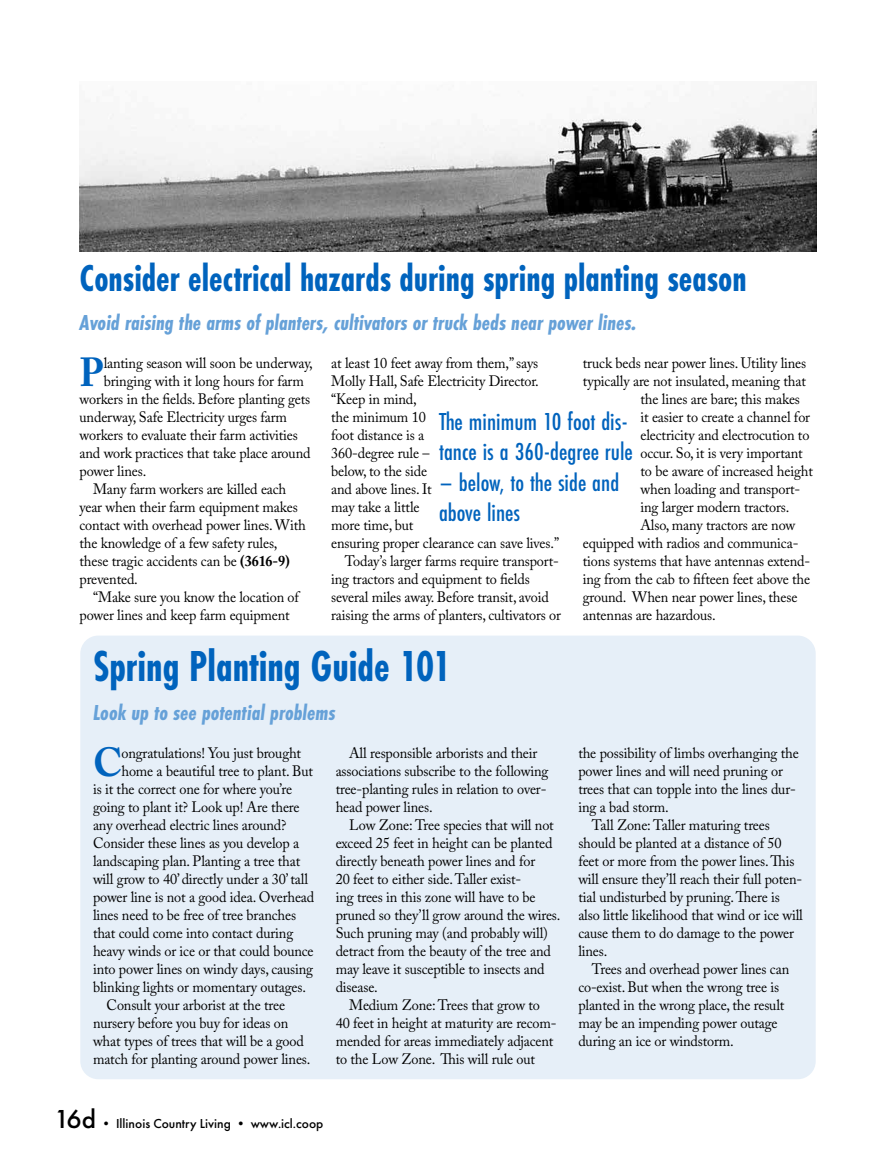
<style>
.page{position:relative;width:878px;height:1161px;background:#fff}
.page>*{position:absolute;margin:0;border:0;box-sizing:border-box;transform-origin:0 0}
.t1{font:700 45px "Futura PT Cond";color:#0063bd;scale:.93 1}
.t2{font:700 40.35px "Adobe Caslon Pro";color:#0063bd;scale:.95 1}
.t3{font:700 39px "Futura PT Cond";color:#0063bd;scale:.93 1}
.t4{font:500 25.5px/30.6px "Futura PT Cond";color:#0063bd}
.t5{font:italic 700 22.5px "Futura PT Cond";color:#66a1d8}
.t6{font:15px/18px "Adobe Caslon Pro";letter-spacing:-.01em;color:#000;scale:.95 1}
.t7{font:500 13.5px "Futura PT";color:#000}
.s1{font-weight:700}
.s2{font-size:27px}
</style>
<div class="page">
<div style="left:80px;top:636px;width:735px;height:443px;background:#e6eff8;border-radius:18px"></div>
<img style="left:80px;top:84px;width:736px;height:168px">
<h3 class="t3" style="left:80px;top:255px;width:718px">Consider electrical hazards during spring planting season</h3>
<h3 class="t5" style="left:80px;top:309px;width:559px">Avoid raising the arms of planters, cultivators or truck beds near power lines.</h3>
<h2 class="t2" style="left:80px;top:349px;width:27px">P</h2>
<p class="t6" style="left:104px;top:354px;width:222px">lanting season will soon be underway,</p>
<p class="t6" style="left:331px;top:354px;width:219px">at least 10 feet away from them,” says</p>
<p class="t6" style="left:331px;top:372px;width:220px">Molly Hall, Safe Electricity Director.</p>
<p class="t6" style="left:331px;top:390px;width:92px">“Keep in mind,</p>
<p class="t6" style="left:331px;top:408px;width:101px">the minimum 10</p>
<p class="t6" style="left:331px;top:426px;width:99px">foot distance is a</p>
<p class="t6" style="left:331px;top:444px;width:105px">360-degree rule –</p>
<p class="t6" style="left:331px;top:462px;width:103px">below, to the side</p>
<p class="t6" style="left:331px;top:480px;width:107px">and above lines. It</p>
<p class="t6" style="left:331px;top:498px;width:95px">may take a little</p>
<p class="t6" style="left:331px;top:516px;width:88px">more time, but</p>
<p class="t6" style="left:331px;top:534px;width:241px">ensuring proper clearance can save lives.”</p>
<p class="t6" style="left:345px;top:552px;width:227px">Today’s larger farms require transport-</p>
<p class="t6" style="left:331px;top:570px;width:210px">ing tractors and equipment to fields</p>
<p class="t6" style="left:331px;top:588px;width:231px">several miles away. Before transit, avoid</p>
<p class="t6" style="left:331px;top:606px;width:243px">raising the arms of planters, cultivators or</p>
<p class="t6" style="left:583px;top:354px;width:237px">truck beds near power lines. Utility lines</p>
<p class="t6" style="left:583px;top:372px;width:236px">typically are not insulated, meaning that</p>
<p class="t6" style="left:640px;top:390px;width:169px">the lines are bare; this makes</p>
<p class="t6" style="left:640px;top:408px;width:180px">it easier to create a channel for</p>
<p class="t6" style="left:640px;top:426px;width:179px">electricity and electrocution to</p>
<p class="t6" style="left:640px;top:444px;width:172px">occur. So, it is very important</p>
<p class="t6" style="left:640px;top:462px;width:183px">to be aware of increased height</p>
<p class="t6" style="left:640px;top:480px;width:170px">when loading and transport-</p>
<p class="t6" style="left:640px;top:498px;width:158px">ing larger modern tractors.</p>
<p class="t6" style="left:640px;top:516px;width:164px">Also, many tractors are now</p>
<p class="t6" style="left:583px;top:534px;width:228px">equipped with radios and communica-</p>
<p class="t6" style="left:583px;top:552px;width:241px">tions systems that have antennas extend-</p>
<p class="t6" style="left:583px;top:570px;width:241px">ing from the cab to fifteen feet above the</p>
<p class="t6" style="left:583px;top:588px;width:227px">ground. When near power lines, these</p>
<p class="t6" style="left:583px;top:606px;width:141px">antennas are hazardous.</p>
<p class="t6" style="left:104px;top:372px;width:212px">bringing with it long hours for farm</p>
<p class="t6" style="left:80px;top:390px;width:244px">workers in the fields. Before planting gets</p>
<p class="t6" style="left:80px;top:408px;width:220px">underway, Safe Electricity urges farm</p>
<p class="t6" style="left:80px;top:426px;width:231px">workers to evaluate their farm activities</p>
<p class="t6" style="left:80px;top:444px;width:245px">and work practices that take place around</p>
<p class="t6" style="left:80px;top:462px;width:72px">power lines.</p>
<p class="t6" style="left:93px;top:480px;width:205px">Many farm workers are killed each</p>
<p class="t6" style="left:80px;top:498px;width:231px">year when their farm equipment makes</p>
<p class="t6" style="left:80px;top:516px;width:240px">contact with overhead power lines. With</p>
<p class="t6" style="left:80px;top:534px;width:210px">the knowledge of a few safety rules,</p>
<p class="t6" style="left:80px;top:552px;width:223px">these tragic accidents can be <span class="s1">(3616-9)</span></p>
<p class="t6" style="left:80px;top:570px;width:63px">prevented.</p>
<p class="t6" style="left:93px;top:588px;width:218px">“Make sure you know the location of</p>
<p class="t6" style="left:80px;top:606px;width:223px">power lines and keep farm equipment</p>
<h3 class="t4" style="left:439px;top:406px;width:195px">The minimum 10 foot dis&shy;tance is a 360-degree rule</h3>
<h3 class="t4" style="left:439px;top:467px;width:182px">– below, to the side and above lines</h3>
<h1 class="t1" style="left:93px;top:640px;width:386px">Spring Planting Guide 101</h1>
<h3 class="t5" style="left:93px;top:700px;width:244px">Look up to see potential problems</h3>
<h2 class="t2" style="left:93px;top:739px;width:32px">C</h2>
<p class="t6" style="left:121px;top:744px;width:191px">ongratulations! You just brought</p>
<p class="t6" style="left:335px;top:744px;width:225px;text-indent:14px">All responsible arborists and their associations subscribe to the following tree-planting rules in relation to over&shy;head power lines.</p>
<p class="t6" style="left:335px;top:816px;width:238px;text-indent:14px">Low Zone: Tree species that will not exceed 25 feet in height can be planted directly beneath power lines and for<br>20 feet to either side. Taller exist-<br>ing trees in this zone will have to be pruned so they’ll grow around the wires.<br>Such pruning may (and probably will) detract from the beauty of the tree and may leave it susceptible to insects and disease.</p>
<p class="t6" style="left:335px;top:996px;width:234px;text-indent:14px">Medium Zone: Trees that grow to 40 feet in height at maturity are recom&shy;mended for areas immediately adjacent to the Low Zone. This will rule out</p>
<p class="t6" style="left:121px;top:762px;width:203px">home a beautiful tree to plant. But</p>
<p class="t6" style="left:93px;top:780px;width:211px">is it the correct one for where you’re</p>
<p class="t6" style="left:93px;top:798px;width:219px">going to plant it? Look up! Are there</p>
<p class="t6" style="left:93px;top:816px;width:205px">any overhead electric lines around?</p>
<p class="t6" style="left:93px;top:834px;width:218px">Consider these lines as you develop a</p>
<p class="t6" style="left:93px;top:852px;width:219px">landscaping plan. Planting a tree that</p>
<p class="t6" style="left:93px;top:870px;width:228px">will grow to 40’ directly under a 30’ tall</p>
<p class="t6" style="left:93px;top:888px;width:234px">power line is not a good idea. Overhead</p>
<p class="t6" style="left:93px;top:906px;width:215px">lines need to be free of tree branches</p>
<p class="t6" style="left:93px;top:924px;width:212px">that could come into contact during</p>
<p class="t6" style="left:93px;top:942px;width:234px">heavy winds or ice or that could bounce</p>
<p class="t6" style="left:93px;top:960px;width:233px">into power lines on windy days, causing</p>
<p class="t6" style="left:93px;top:978px;width:226px">blinking lights or momentary outages.</p>
<p class="t6" style="left:106px;top:996px;width:189px">Consult your arborist at the tree</p>
<p class="t6" style="left:93px;top:1014px;width:207px">nursery before you buy for ideas on</p>
<p class="t6" style="left:93px;top:1032px;width:223px">what types of trees that will be a good</p>
<p class="t6" style="left:93px;top:1050px;width:230px">match for planting around power lines.</p>
<p class="t7" style="left:54px;top:1115px;width:270px"><span class="s2">16d</span> • Illinois Country Living • www.icl.coop</p>
<p class="t6" style="left:578px;top:744px;width:234px">the possibility of limbs overhanging the</p>
<p class="t6" style="left:578px;top:762px;width:217px">power lines and will need pruning or</p>
<p class="t6" style="left:578px;top:780px;width:230px">trees that can topple into the lines dur-</p>
<p class="t6" style="left:578px;top:798px;width:97px">ing a bad storm.</p>
<p class="t6" style="left:592px;top:816px;width:189px">Tall Zone: Taller maturing trees</p>
<p class="t6" style="left:578px;top:834px;width:215px">should be planted at a distance of 50</p>
<p class="t6" style="left:578px;top:852px;width:229px">feet or more from the power lines. This</p>
<p class="t6" style="left:578px;top:870px;width:237px">will ensure they’ll reach their full poten-</p>
<p class="t6" style="left:578px;top:888px;width:214px">tial undisturbed by pruning. There is</p>
<p class="t6" style="left:578px;top:906px;width:238px">also little likelihood that wind or ice will</p>
<p class="t6" style="left:578px;top:924px;width:228px">cause them to do damage to the power</p>
<p class="t6" style="left:578px;top:942px;width:32px">lines.</p>
<p class="t6" style="left:592px;top:960px;width:209px">Trees and overhead power lines can</p>
<p class="t6" style="left:578px;top:978px;width:213px">co-exist. But when the wrong tree is</p>
<p class="t6" style="left:578px;top:996px;width:218px">planted in the wrong place, the result</p>
<p class="t6" style="left:578px;top:1014px;width:211px">may be an impending power outage</p>
<p class="t6" style="left:578px;top:1032px;width:165px">during an ice or windstorm.</p>
</div>
